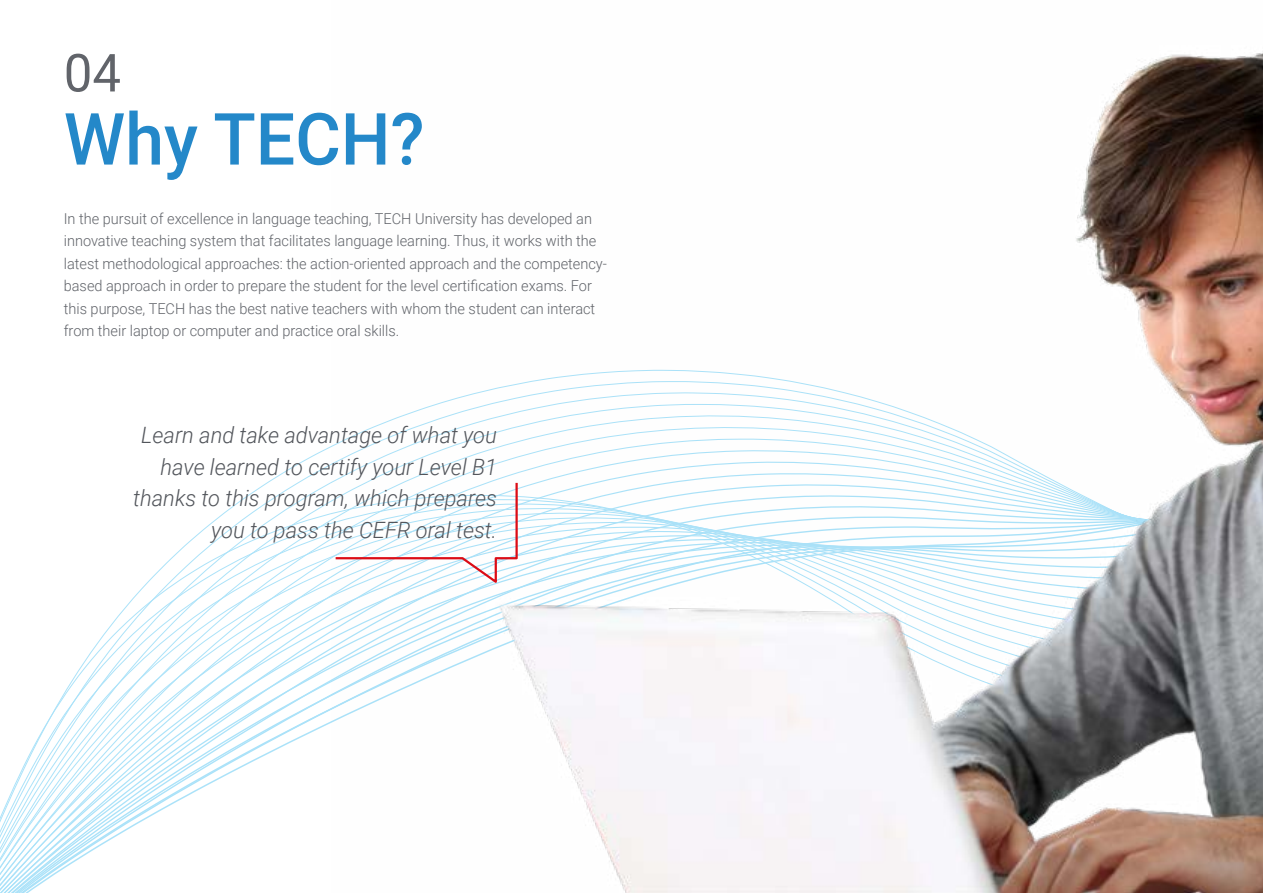
<style>
.page{position:relative;width:1263px;height:893px;background:#fff}
.page>*{position:absolute;margin:0;border:0;box-sizing:border-box;transform-origin:0 0}
.t1{font:500 72px "Roboto";color:#2488c9}
.t2{font:52.5px "Roboto";color:#61646a}
.t3{font:italic 300 22.5px/31.5px "Roboto";color:#52555b;text-align:right}
.t4{font:300 15px/22.5px "Roboto";color:#61646a}
</style>
<div class="page">
<svg style="left:0;top:445px;width:332px;height:448px"></svg>
<img style="left:332px;top:53px;width:931px;height:840px">
<svg style="left:333px;top:481px;width:186px;height:105px"></svg>
<h2 class="t2" style="left:64px;top:36px;width:59px">04</h2>
<h1 class="t1" style="left:64px;top:89px;width:362px">Why TECH?</h1>
<p class="t4" style="left:64px;top:207px;width:545px">In the pursuit of excellence in language teaching, TECH University has developed an innovative teaching system that facilitates language learning. Thus, it works with the latest methodological approaches: the action-oriented approach and the competency&shy;based approach in order to prepare the student for the level certification exams. For this purpose, TECH has the best native teachers with whom the student can interact from their laptop or computer and practice oral skills.</p>
<h3 class="t3" style="left:133px;top:419px;width:365px">Learn and take advantage of what you have learned to certify your Level B1 thanks to this program, which prepares you to pass the CEFR oral test.</h3>
</div>
